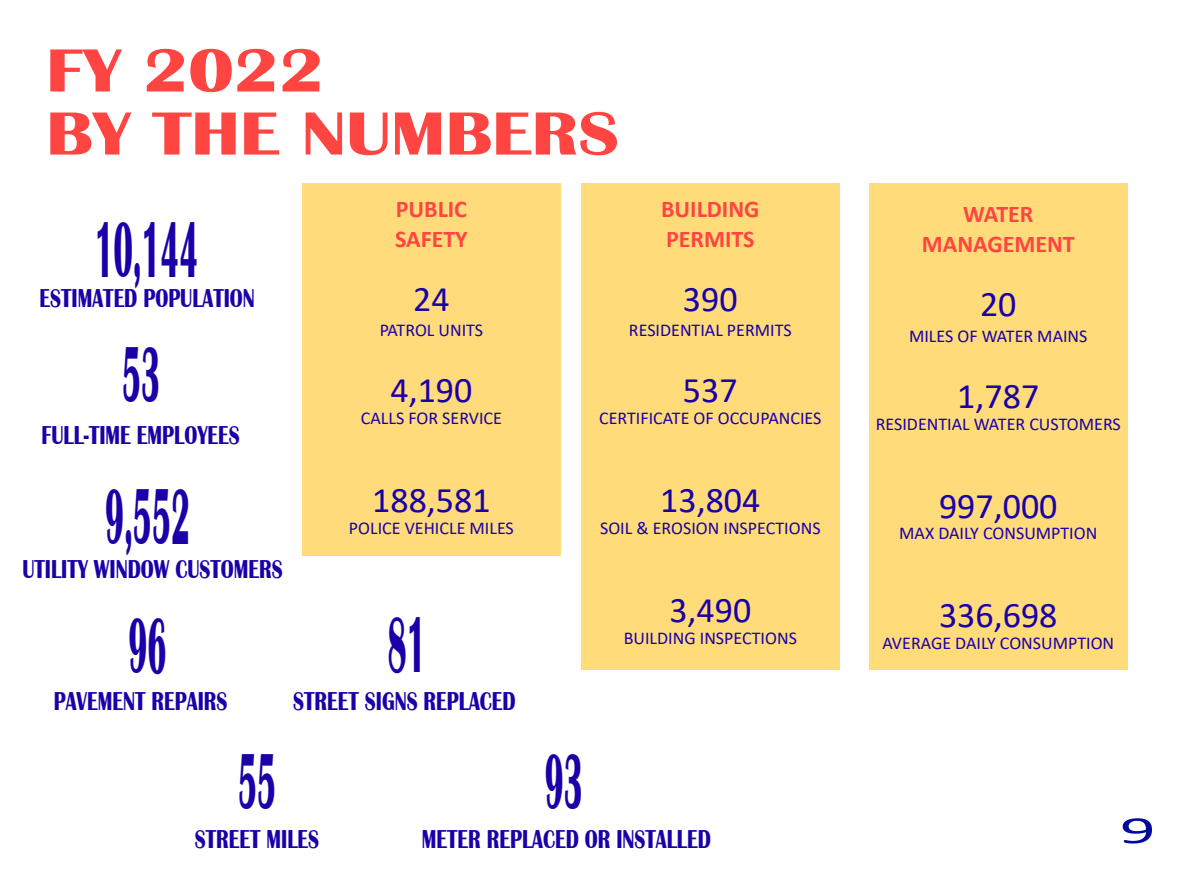
<style>
.page{position:relative;width:1188px;height:881px;background:#fff}
.page>*{position:absolute;margin:0;border:0;box-sizing:border-box;transform-origin:0 0}
.t1{font:700 81.6px "Britannic";color:#1a00a8;scale:.38 1}
.t2{font:700 63px/63px "Britannic";color:#ff4542;scale:1.18 1}
.t3{font:38.7px "Calibri";color:#000b9d;scale:1.82 1}
.t4{font:36px "Calibri";color:#1a00a8}
.t5{font:700 26.7px "Britannic";color:#1a00a8;scale:.75 1}
.t6{font:700 24px/29.2px "Calibri";color:#ff4542}
.t7{font:18px "Calibri";color:#1a00a8}
</style>
<div class="page">
<div style="left:581px;top:183px;width:259px;height:486px;background:#ffdb7a"></div>
<div style="left:869px;top:183px;width:259px;height:486px;background:#ffdb7a"></div>
<div style="left:302px;top:183px;width:259px;height:372px;background:#ffdb7b"></div>
<h2 class="t2" style="left:46px;top:44px;width:487px">FY 2022<br>BY THE NUMBERS</h2>
<h1 class="t1" style="left:95px;top:222px;width:274px">10,144</h1>
<h3 class="t5" style="left:40px;top:289px;width:289px">ESTIMATED POPULATION</h3>
<h1 class="t1" style="left:122px;top:347px;width:102px">53</h1>
<h3 class="t5" style="left:42px;top:426px;width:266px">FULL-TIME EMPLOYEES</h3>
<h3 class="t6" style="left:395px;top:197px;width:74px">PUBLIC<br>SAFETY</h3>
<h3 class="t4" style="left:413px;top:284px;width:38px">24</h3>
<p class="t7" style="left:380px;top:323px;width:105px">PATROL UNITS</p>
<h3 class="t4" style="left:390px;top:375px;width:83px">4,190</h3>
<p class="t7" style="left:361px;top:411px;width:143px">CALLS FOR SERVICE</p>
<h1 class="t1" style="left:105px;top:489px;width:225px">9,552</h1>
<h3 class="t5" style="left:22px;top:560px;width:349px">UTILITY WINDOW CUSTOMERS</h3>
<h1 class="t1" style="left:128px;top:617px;width:102px">96</h1>
<h3 class="t5" style="left:54px;top:691px;width:233px">PAVEMENT REPAIRS</h3>
<h3 class="t4" style="left:372px;top:485px;width:120px">188,581</h3>
<p class="t7" style="left:349px;top:520px;width:166px">POLICE VEHICLE MILES</p>
<h1 class="t1" style="left:388px;top:617px;width:101px">81</h1>
<h3 class="t5" style="left:293px;top:691px;width:298px">STREET SIGNS REPLACED</h3>
<h3 class="t6" style="left:661px;top:197px;width:100px">BUILDING<br>PERMITS</h3>
<h3 class="t4" style="left:683px;top:284px;width:56px">390</h3>
<p class="t7" style="left:629px;top:323px;width:164px">RESIDENTIAL PERMITS</p>
<h3 class="t4" style="left:683px;top:375px;width:56px">537</h3>
<p class="t7" style="left:599px;top:411px;width:224px">CERTIFICATE OF OCCUPANCIES</p>
<h3 class="t4" style="left:660px;top:485px;width:102px">13,804</h3>
<p class="t7" style="left:600px;top:520px;width:222px">SOIL &amp; EROSION INSPECTIONS</p>
<h3 class="t4" style="left:669px;top:595px;width:83px">3,490</h3>
<p class="t7" style="left:624px;top:630px;width:175px">BUILDING INSPECTIONS</p>
<h3 class="t6" style="left:922px;top:202px;width:154px;text-align:center">WATER<br>MANAGEMENT</h3>
<h3 class="t4" style="left:980px;top:289px;width:38px">20</h3>
<p class="t7" style="left:909px;top:328px;width:180px">MILES OF WATER MAINS</p>
<h3 class="t4" style="left:957px;top:380px;width:83px">1,787</h3>
<p class="t7" style="left:876px;top:416px;width:247px">RESIDENTIAL WATER CUSTOMERS</p>
<h3 class="t4" style="left:939px;top:490px;width:120px">997,000</h3>
<p class="t7" style="left:899px;top:526px;width:200px">MAX DAILY CONSUMPTION</p>
<h3 class="t4" style="left:939px;top:600px;width:120px">336,698</h3>
<p class="t7" style="left:882px;top:635px;width:233px">AVERAGE DAILY CONSUMPTION</p>
<h1 class="t1" style="left:238px;top:753px;width:102px">55</h1>
<h3 class="t5" style="left:195px;top:829px;width:167px">STREET MILES</h3>
<h1 class="t1" style="left:545px;top:753px;width:102px">93</h1>
<h3 class="t5" style="left:422px;top:829px;width:387px">METER REPLACED OR INSTALLED</h3>
<h3 class="t3" style="left:1120px;top:813px;width:21px">9</h3>
</div>
